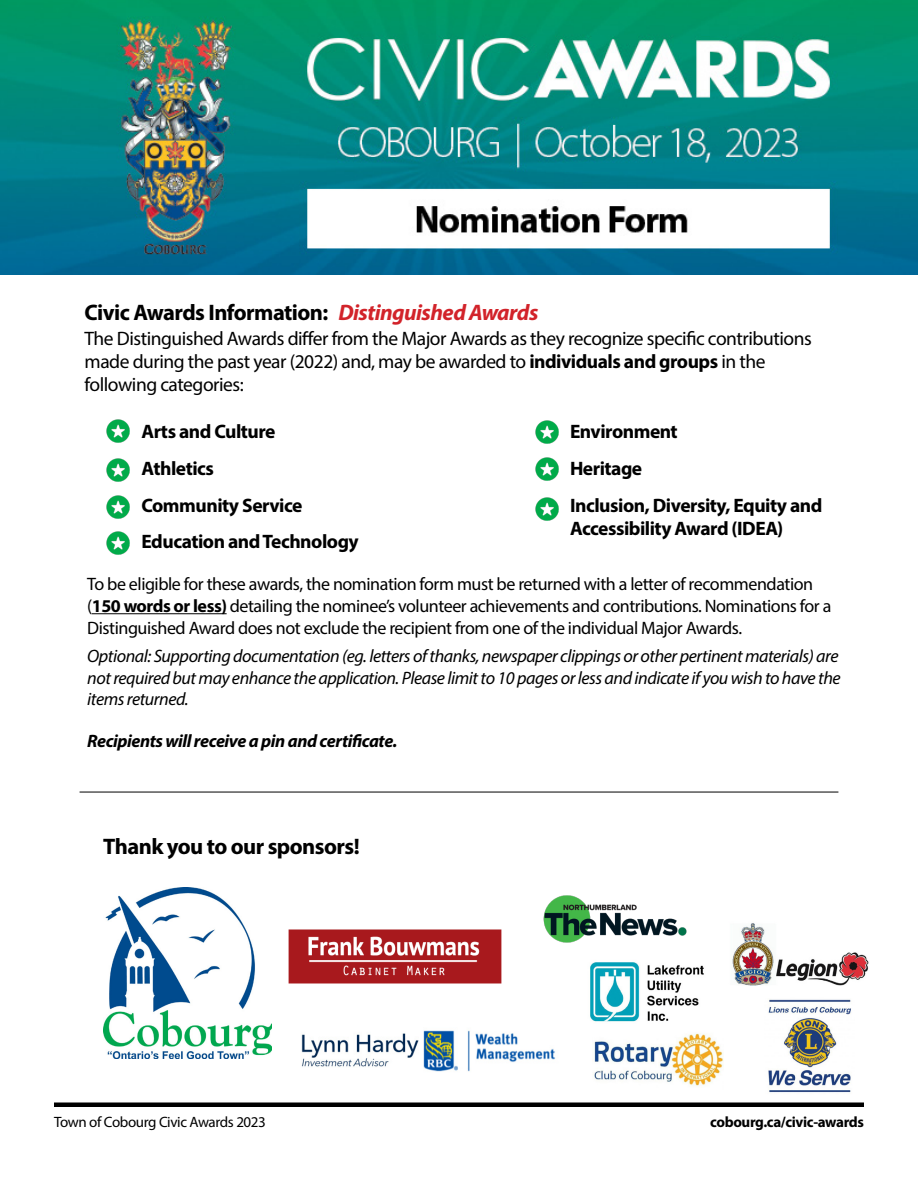
<style>
.page{position:relative;width:918px;height:1188px;background:#fff}
.page>*{position:absolute;margin:0;border:0;box-sizing:border-box;transform-origin:0 0}
.t1{font:700 22.5px "Myriad Pro";letter-spacing:-.025em;color:#000}
.t2{font:19.5px/23.4px "Myriad Pro";letter-spacing:-.025em;color:#000}
.t3{font:700 19.5px/36.9px "Myriad Pro";letter-spacing:-.025em;color:#000}
.t4{font:18px/21.6px "Myriad Pro";letter-spacing:-.025em;color:#000}
.t5{font:italic 18px/21.6px "Myriad Pro";letter-spacing:-.025em;color:#000;text-align:justify}
.t6{font:italic 700 18px "Myriad Pro";letter-spacing:-.025em;color:#000}
.t7{font:15px "Myriad Pro";letter-spacing:-.025em;color:#000}
.t8{font:700 15px "Myriad Pro";letter-spacing:-.025em;color:#000}
.s1{font-style:italic;color:#d2232a}
.s2{font-weight:700}
</style>
<div class="page">
<div style="left:54px;top:1102px;width:810px;height:5px;background:#000"></div>
<hr style="left:92px;top:613px;width:135px;height:1px;background:#000">
<img style="left:103px;top:888px;width:168px;height:171px">
<img style="left:301px;top:1030px;width:255px;height:42px">
<img style="left:106px;top:419px;width:24px;height:24px">
<img style="left:106px;top:458px;width:24px;height:24px">
<img style="left:106px;top:495px;width:24px;height:24px">
<img style="left:106px;top:531px;width:24px;height:24px">
<img style="left:535px;top:420px;width:24px;height:24px">
<img style="left:535px;top:457px;width:24px;height:24px">
<img style="left:535px;top:497px;width:24px;height:24px">
<hr style="left:80px;top:792px;width:758px;height:1px;background:#000">
<img style="left:590px;top:962px;width:114px;height:60px">
<img style="left:768px;top:999px;width:83px;height:94px">
<img style="left:732px;top:923px;width:137px;height:63px">
<img style="left:543px;top:895px;width:144px;height:48px">
<img style="left:594px;top:1033px;width:130px;height:53px">
<img style="left:288px;top:929px;width:214px;height:55px">
<img style="left:0;top:0;width:918px;height:274px">
<p class="t1" style="left:85px;top:298px;width:455px">Civic Awards Information: <span class="s1">Distinguished Awards</span></p>
<p class="t2" style="left:85px;top:326px;width:729px">The Distinguished Awards differ from the Major Awards as they recognize specific contributions made during the past year (2022) and, may be awarded to <span class="s2">individuals and groups</span> in the following categories:</p>
<p class="t3" style="left:141px;top:412px;width:219px">Arts and Culture<br>Athletics<br>Community Service<br>Education and Technology</p>
<p class="t3" style="left:570px;top:412px;width:254px">Environment<br>Heritage<br>Inclusion, Diversity, Equity and</p>
<p class="t3" style="left:570px;top:510px;width:215px">Accessibility Award (IDEA)</p>
<p class="t4" style="left:87px;top:573px;width:746px">To be eligible for these awards, the nomination form must be returned with a letter of recommendation (<span class="s2">150 words or less)</span> detailing the nominee’s volunteer achievements and contributions. Nominations for a<br>Distinguished Award does not exclude the recipient from one of the individual Major Awards.</p>
<p class="t5" style="left:87px;top:645px;width:755px">Optional: Supporting documentation (eg. letters of thanks, newspaper clippings or other pertinent materials) are not required but may enhance the application. Please limit to 10 pages or less and indicate if you wish to have the items returned.</p>
<p class="t6" style="left:87px;top:729px;width:312px">Recipients will receive a pin and certificate.</p>
<p class="t1" style="left:103px;top:832px;width:258px">Thank you to our sponsors!</p>
<p class="t7" style="left:54px;top:1112px;width:213px">Town of Cobourg Civic Awards 2023</p>
<p class="t8" style="left:710px;top:1112px;width:155px">cobourg.ca/civic-awards</p>
</div>
